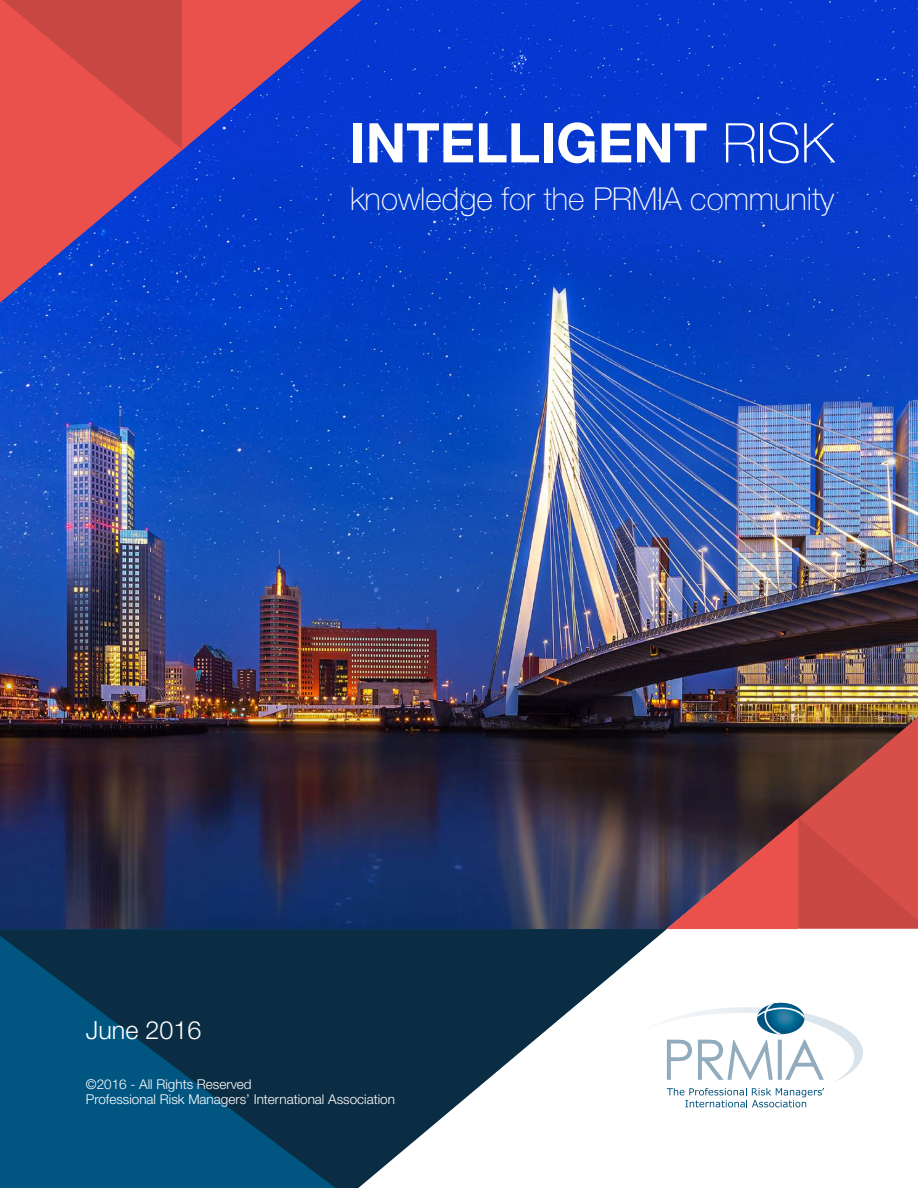
<style>
.page{position:relative;width:918px;height:1188px;background:#fff}
.page>*{position:absolute;margin:0;border:0;box-sizing:border-box;transform-origin:0 0}
.t1{font:700 54.75px "Helvetica Neue LT Pro";color:#fff}
.t2{font:100 31.65px "Helvetica Neue LT Pro";color:#fff}
.t3{font:300 25.05px "Helvetica Neue LT Pro";color:#fff}
.t4{font:300 13.5px/15px "Helvetica Neue LT Pro";color:#fff}
.s1{font-weight:100}
</style>
<div class="page">
<img style="left:0;top:0;width:918px;height:929px">
<svg style="left:357px;top:719px;width:450px;height:389px;background:#484a60"></svg>
<svg style="left:667px;top:717px;width:251px;height:101px;background:#5c312d"></svg>
<svg style="left:667px;top:818px;width:251px;height:111px;background:#ad4547"></svg>
<svg style="left:0;top:929px;width:667px;height:259px;fill:#0b2d44"></svg>
<svg style="left:0;top:0;width:362px;height:303px;background:#4041ab"></svg>
<svg style="left:3px;top:0;width:358px;height:149px;background:#a9476a"></svg>
<img style="left:769px;top:1003px;width:34px;height:1px">
<svg style="left:634px;top:1004px;width:229px;height:103px"></svg>
<h1 class="t1" style="left:350px;top:108px;width:486px">INTELLIGENT <span class="s1">RISK</span></h1>
<h2 class="t2" style="left:350px;top:180px;width:486px">knowledge for the PRMIA community</h2>
<h3 class="t3" style="left:86px;top:1015px;width:117px">June 2016</h3>
<p class="t4" style="left:86px;top:1076px;width:311px">©2016 - All Rights Reserved<br>Professional Risk Managers’ International Association</p>
</div>
